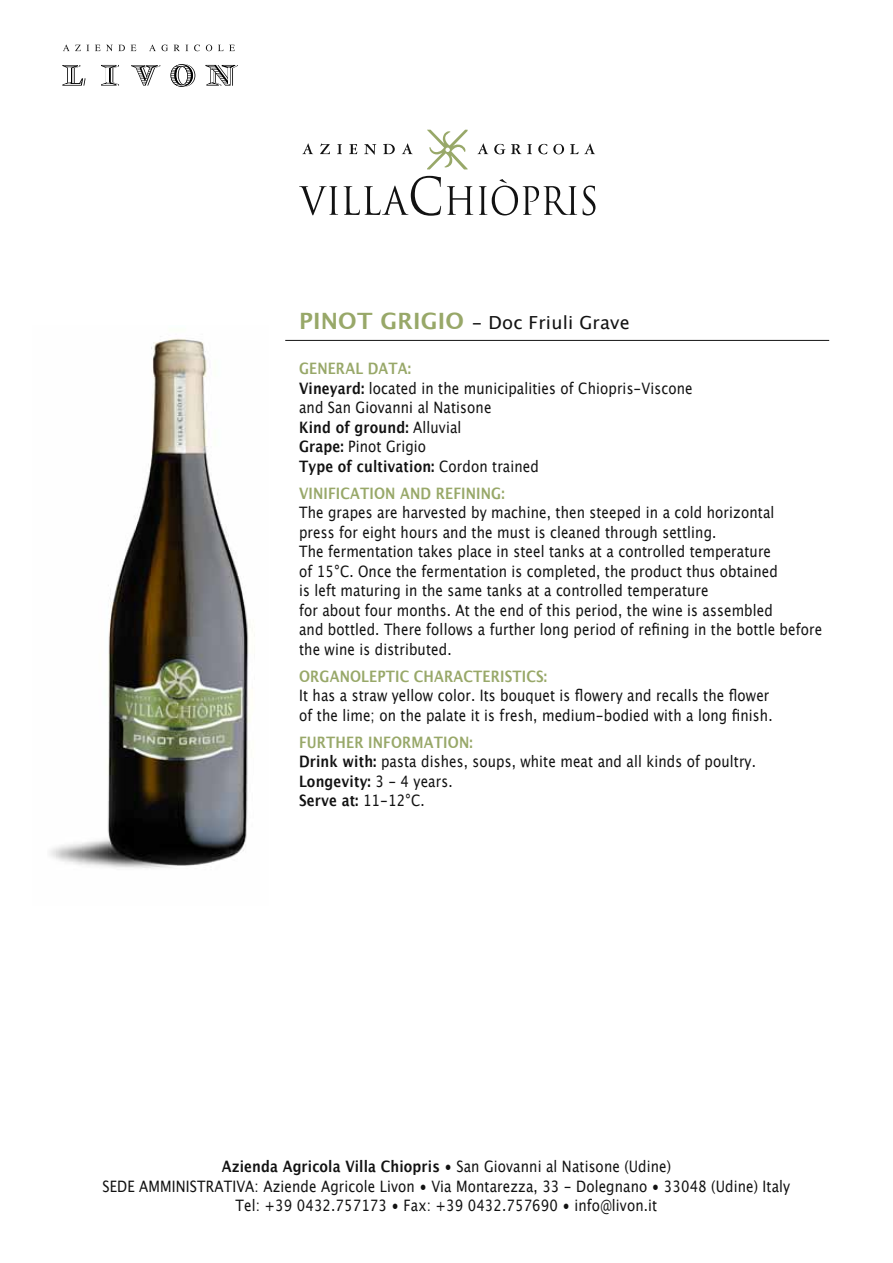
<style>
.page{position:relative;width:893px;height:1263px;background:#fff}
.page>*{position:absolute;margin:0;border:0;box-sizing:border-box;transform-origin:0 0}
.t1{font:18px "Lucida Grande";letter-spacing:.01em;color:#121212}
.t2{font:15.75px/19.5px "Lucida Grande";letter-spacing:.01em;color:#121212;scale:.85 1}
.t3{font:700 15.75px "Lucida Grande";letter-spacing:.01em;color:#98a869;scale:.85 1}
.s1{font-weight:700;font-size:22.5px;color:#98a869}
.s2{font-weight:700;color:#98a869}
.s3{font-weight:700}
</style>
<div class="page">
<img style="left:50px;top:336px;width:205px;height:532px">
<hr style="left:285px;top:340px;width:544px;height:1px;background:#121212">
<svg style="left:62px;top:65px;width:24px;height:21px"></svg>
<svg style="left:101px;top:65px;width:18px;height:21px"></svg>
<svg style="left:131px;top:65px;width:29px;height:21px"></svg>
<svg style="left:170px;top:64px;width:25px;height:23px"></svg>
<svg style="left:205px;top:65px;width:33px;height:21px"></svg>
<svg style="left:63px;top:45px;width:26px;height:6px"></svg>
<svg style="left:95px;top:45px;width:30px;height:6px"></svg>
<svg style="left:131px;top:45px;width:5px;height:6px"></svg>
<svg style="left:149px;top:45px;width:19px;height:6px"></svg>
<svg style="left:174px;top:45px;width:14px;height:6px"></svg>
<svg style="left:194px;top:45px;width:6px;height:6px"></svg>
<svg style="left:206px;top:45px;width:6px;height:6px"></svg>
<svg style="left:218px;top:45px;width:17px;height:6px"></svg>
<svg style="left:447px;top:186px;width:26px;height:29px"></svg>
<svg style="left:479px;top:179px;width:98px;height:36px"></svg>
<svg style="left:583px;top:186px;width:12px;height:29px"></svg>
<svg style="left:299px;top:186px;width:39px;height:29px"></svg>
<svg style="left:344px;top:176px;width:97px;height:40px"></svg>
<svg style="left:427px;top:130px;width:41px;height:39px"></svg>
<svg style="left:302px;top:143px;width:111px;height:12px"></svg>
<svg style="left:477px;top:143px;width:118px;height:11px"></svg>
<p class="t1" style="left:299px;top:312px;width:332px"><span class="s1">PINOT GRIGIO</span> - Doc Friuli Grave</p>
<p class="t2" style="left:299px;top:359px;width:464px"><span class="s2">GENERAL DATA:<br></span><span class="s3">Vineyard:</span> located in the municipalities of Chiopris-Viscone and San Giovanni al Natisone<br><span class="s3">Kind of ground:</span> Alluvial<br><span class="s3">Grape:</span> Pinot Grigio<br><span class="s3">Type of cultivation:</span> Cordon trained</p>
<p class="t3" style="left:299px;top:480px;width:243px">VINIFICATION AND REFINING:</p>
<p class="t2" style="left:299px;top:503px;width:617px">The grapes are harvested by machine, then steeped in a cold horizontal<br>press for eight hours and the must is cleaned through settling.<br>The fermentation takes place in steel tanks at a controlled temperature<br>of 15°C. Once the fermentation is completed, the product thus obtained<br>is left maturing in the same tanks at a controlled temperature<br>for about four months. At the end of this period, the wine is assembled<br>and bottled. There follows a further long period of refining in the bottle before the wine is distributed.</p>
<p class="t3" style="left:299px;top:663px;width:293px">ORGANOLEPTIC CHARACTERISTICS:</p>
<p class="t2" style="left:299px;top:686px;width:558px">It has a straw yellow color. Its bouquet is flowery and recalls the flower of the lime; on the palate it is fresh, medium-bodied with a long finish.</p>
<p class="t2" style="left:299px;top:732px;width:539px"><span class="s2">FURTHER INFORMATION:<br></span><span class="s3">Drink with:</span> pasta dishes, soups, white meat and all kinds of poultry.<br><span class="s3">Longevity:</span> 3 - 4 years.<br><span class="s3">Serve at:</span> 11-12°C.</p>
<p class="t2" style="left:103px;top:1157px;width:811px;text-align:center"><span class="s3">Azienda Agricola Villa Chiopris</span> • San Giovanni al Natisone (Udine)<br>SEDE AMMINISTRATIVA: Aziende Agricole Livon • Via Montarezza, 33 - Dolegnano • 33048 (Udine) Italy<br>Tel: +39 0432.757173 • Fax: +39 0432.757690 • info@livon.it</p>
</div>
